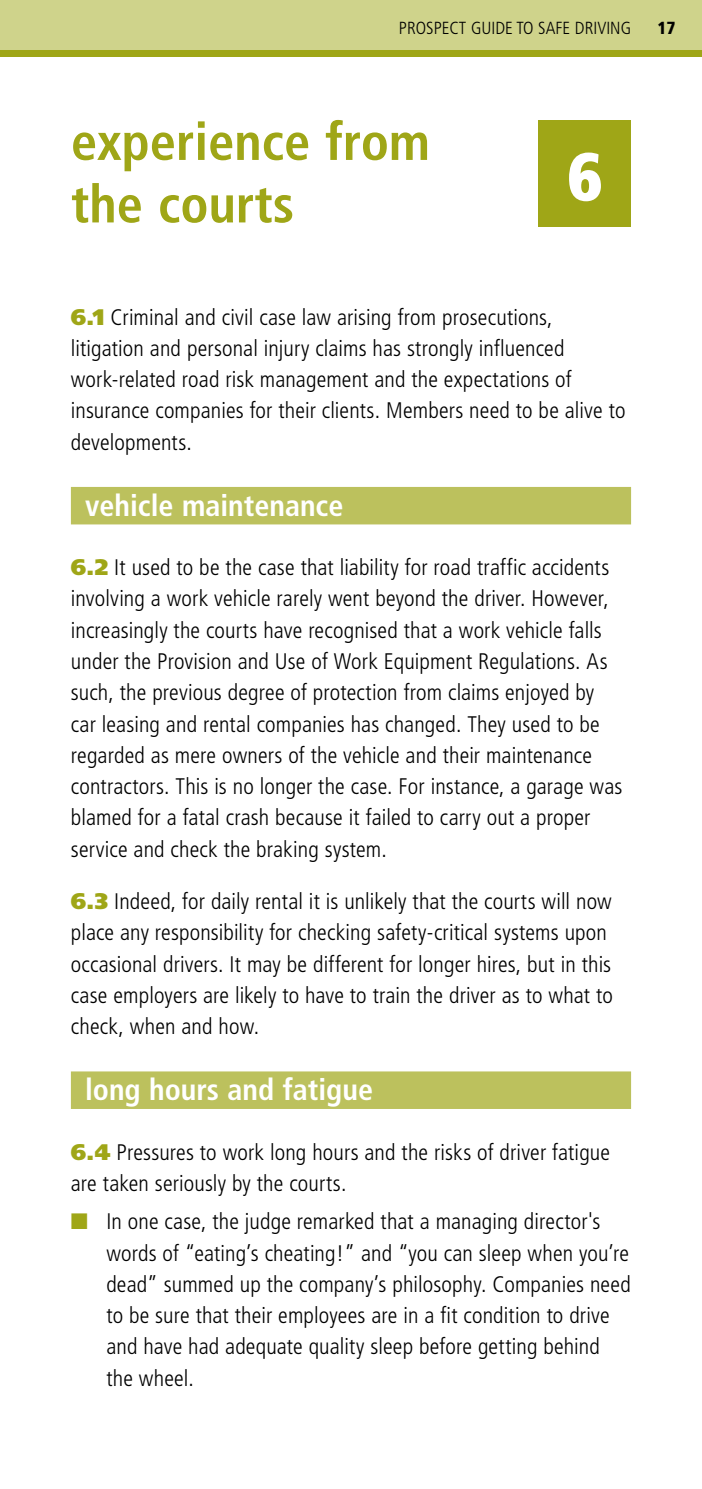
<style>
.page{position:relative;width:702px;height:1489px;background:#fff}
.page>*{position:absolute;margin:0;border:0;box-sizing:border-box;transform-origin:0 0}
.t1{font:900 condensed 67.5px "Frutiger";color:#fff}
.t2{font:700 condensed 52.5px/62.5px "Frutiger";color:#9fa617}
.t3{font:700 condensed 30px "Frutiger";color:#fff}
.t4{font:300 condensed 22.5px/31.2px "Frutiger";letter-spacing:.005em;color:#000}
.t5{font:300 condensed 17.5px "Frutiger";color:#000}
.t6{font:900 condensed 17.5px "Frutiger";color:#000}
.s1{font-weight:900;font-stretch:normal;color:#9fa617}
.s2{color:#9fa617}
</style>
<div class="page">
<div style="left:0;top:0;width:702px;height:57px;background:#9fa617"></div>
<div style="left:0;top:0;width:702px;height:50px;background:#cfd38b"></div>
<div style="left:71px;top:487px;width:560px;height:37px;background:#bcc15d"></div>
<div style="left:71px;top:1071px;width:560px;height:37px;background:#bcc15d"></div>
<div style="left:539px;top:120px;width:92px;height:107px;background:#9fa617"></div>
<p class="t5" style="left:399px;top:18px;width:233px">Prospect Guide to SAFE DRIVI NG</p>
<p class="t6" style="left:657px;top:18px;width:20px">17</p>
<h2 class="t2" style="left:71px;top:110px;width:360px">experience from the courts</h2>
<h1 class="t1" style="left:567px;top:136px;width:37px">6</h1>
<p class="t4" style="left:71px;top:301px;width:556px"><span class="s1">6.1</span> Criminal and civil case law arising from prosecutions, litigation and personal injury claims has strongly influenced work-related road risk management and the expectations of insurance companies for their clients. Members need to be alive to developments.</p>
<h3 class="t3" style="left:85px;top:487px;width:260px">vehicle maintenance</h3>
<p class="t4" style="left:71px;top:552px;width:553px"><span class="s1">6.2</span> It used to be the case that liability for road traffic accidents involving a work vehicle rarely went beyond the driver. However, increasingly the courts have recognised that a work vehicle falls under the Provision and Use of Work Equipment Regulations. As such, the previous degree of protection from claims enjoyed by car leasing and rental companies has changed. They used to be regarded as mere owners of the vehicle and their maintenance contractors. This is no longer the case. For instance, a garage was blamed for a fatal crash because it failed to carry out a proper service and check the braking system.</p>
<p class="t4" style="left:71px;top:886px;width:543px"><span class="s1">6.3</span> I ndeed, for daily rental it is unlikely that the courts will now place any responsibility for checking safety-critical systems upon occasional drivers. It may be different for longer hires, but in this case employers are likely to have to train the driver as to what to check, when and how.</p>
<h3 class="t3" style="left:85px;top:1071px;width:289px">long hours and fatigue</h3>
<p class="t4" style="left:71px;top:1136px;width:540px"><span class="s1">6.4</span> Pressures to work long hours and the risks of driver fatigue are taken seriously by the courts.</p>
<p class="t4" style="left:106px;top:1206px;width:526px;text-indent:-35px"><span class="s2">■</span> I n one case, the judge remarked that a managing director's words of “eating’s cheating!” and “you can sleep when you’re dead” summed up the company’s philosophy. Companies need to be sure that their employees are in a fit condition to drive and have had adequate quality sleep before getting behind the wheel.</p>
</div>
